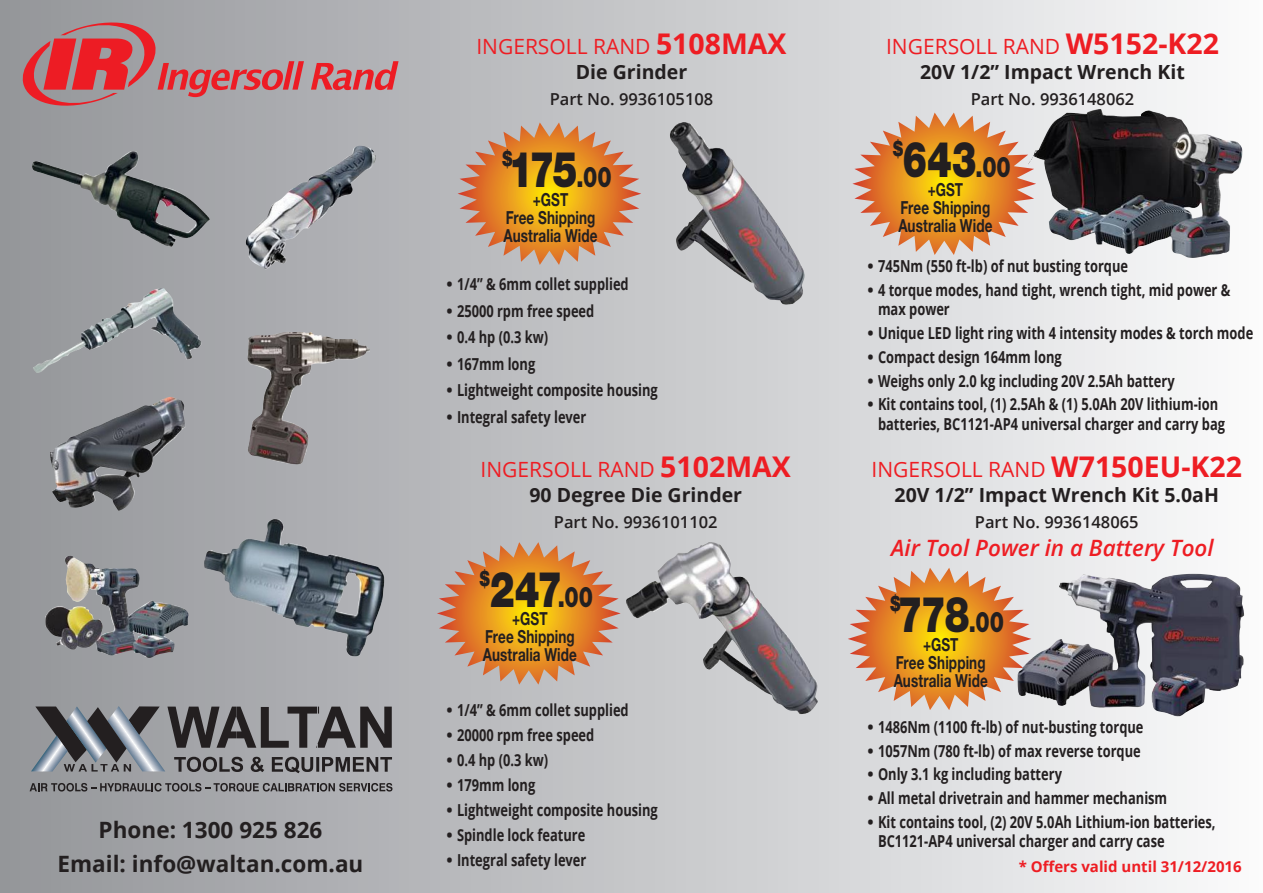
<style>
.page{position:relative;width:1263px;height:893px;background:#fff}
.page>*{position:absolute;margin:0;border:0;box-sizing:border-box;transform-origin:0 0}
.t1{font:900 49.5px "Helvetica Neue LT Std";letter-spacing:-.035em;color:#231f20;scale:.75 1}
.t2{font:700 22.5px/34.5px "Open Sans";color:#231f20;text-align:center}
.t3{font:italic 600 22.5px "Open Sans";color:#ee1d23}
.t4{font:21px "Open Sans";color:#ee1d23}
.t5{font:900 21px "Helvetica Neue LT Std";color:#231f20;scale:.75 1}
.t6{font:700 19.5px "Open Sans";color:#231f20}
.t7{font:700 18px/18px "Helvetica Neue LT Std";letter-spacing:.01em;color:#231f20;text-align:center;scale:.75 1}
.t8{font:700 16.5px/19.5px "Open Sans";color:#231f20}
.t9{font:600 16.5px "Open Sans";color:#231f20}
.t10{font:700 15px "Open Sans";color:#ee1d23}
.s1{font-weight:700;font-size:28.5px}
.s2{font-size:28.5px}
</style>
<div class="page">
<div style="left:0;top:0;width:1263px;height:893px;background:linear-gradient(to right,#939599,#f9fafb)"></div>
<svg style="left:458px;top:122px;width:183px;height:143px;background:#d8a15c"></svg>
<svg style="left:437px;top:542px;width:184px;height:143px;background:#d7a15c"></svg>
<svg style="left:852px;top:113px;width:176px;height:142px;background:#e4aa62"></svg>
<svg style="left:848px;top:568px;width:183px;height:142px;background:#e4a95f"></svg>
<img style="left:670px;top:122px;width:136px;height:184px">
<img style="left:626px;top:542px;width:193px;height:172px">
<img style="left:1017px;top:574px;width:227px;height:144px">
<img style="left:1028px;top:109px;width:216px;height:150px">
<svg style="left:31px;top:706px;width:361px;height:67px;background:#78797d"></svg>
<svg style="left:30px;top:783px;width:362px;height:9px;background:#6f6f71"></svg>
<svg style="left:311px;top:61px;width:88px;height:29px;background:#ca7076"></svg>
<svg style="left:21px;top:21px;width:283px;height:86px;background:#b67d82"></svg>
<img style="left:32px;top:151px;width:178px;height:96px">
<img style="left:246px;top:146px;width:130px;height:123px">
<img style="left:33px;top:288px;width:168px;height:85px">
<img style="left:50px;top:397px;width:135px;height:114px">
<img style="left:247px;top:332px;width:123px;height:132px">
<img style="left:45px;top:556px;width:144px;height:102px">
<img style="left:204px;top:519px;width:181px;height:138px">
<h2 class="t2" style="left:57px;top:811px;width:307px">Phone: 1300 925 826<br>Email: info@waltan.com.au</h2>
<p class="t4" style="left:476px;top:32px;width:312px">INGERSOLL RAND <span class="s1">5108MAX</span></p>
<p class="t6" style="left:576px;top:59px;width:113px">Die Grinder</p>
<p class="t9" style="left:550px;top:88px;width:165px">Part No. 9936105108</p>
<p class="t5" style="left:502px;top:146px;width:16px">$</p>
<h1 class="t1" style="left:508px;top:140px;width:139px">175<span class="s2">.00</span></h1>
<p class="t7" style="left:503px;top:190px;width:127px">+GST<br>Free Shipping<br>Australia Wide</p>
<p class="t8" style="left:446px;top:274px;width:184px">• 1/4” &amp; 6mm collet supplied</p>
<p class="t8" style="left:446px;top:301px;width:149px">• 25000 rpm free speed</p>
<p class="t8" style="left:446px;top:327px;width:103px">• 0.4 hp (0.3 kw)</p>
<p class="t8" style="left:446px;top:354px;width:90px">• 167mm long</p>
<p class="t8" style="left:446px;top:380px;width:213px">• Lightweight composite housing</p>
<p class="t8" style="left:446px;top:407px;width:141px">• Integral safety lever</p>
<p class="t4" style="left:481px;top:455px;width:312px">INGERSOLL RAND <span class="s1">5102MAX</span></p>
<p class="t6" style="left:529px;top:481px;width:214px">90 Degree Die Grinder</p>
<p class="t9" style="left:554px;top:510px;width:165px">Part No. 9936101102</p>
<p class="t5" style="left:480px;top:566px;width:16px">$</p>
<h1 class="t1" style="left:490px;top:560px;width:139px">247<span class="s2">.00</span></h1>
<p class="t7" style="left:483px;top:610px;width:127px">+GST<br>Free Shipping<br>Australia Wide</p>
<p class="t8" style="left:446px;top:700px;width:184px">• 1/4” &amp; 6mm collet supplied</p>
<p class="t8" style="left:446px;top:725px;width:149px">• 20000 rpm free speed</p>
<p class="t8" style="left:446px;top:750px;width:103px">• 0.4 hp (0.3 kw)</p>
<p class="t8" style="left:446px;top:775px;width:90px">• 179mm long</p>
<p class="t8" style="left:446px;top:800px;width:213px">• Lightweight composite housing</p>
<p class="t8" style="left:446px;top:825px;width:140px">• Spindle lock feature</p>
<p class="t8" style="left:446px;top:850px;width:141px">• Integral safety lever</p>
<p class="t4" style="left:886px;top:32px;width:334px">INGERSOLL RAND <span class="s1">W5152-K22</span></p>
<p class="t6" style="left:920px;top:59px;width:266px">20V 1/2” Impact Wrench Kit</p>
<p class="t9" style="left:971px;top:88px;width:165px">Part No. 9936148062</p>
<p class="t5" style="left:893px;top:136px;width:16px">$</p>
<h1 class="t1" style="left:902px;top:130px;width:146px">643<span class="s2">.00</span></h1>
<p class="t7" style="left:898px;top:180px;width:127px">+GST<br>Free Shipping<br>Australia Wide</p>
<p class="t8" style="left:867px;top:256px;width:262px">• 745Nm (550 ft-lb) of nut busting torque</p>
<p class="t8" style="left:878px;top:280px;width:354px;text-indent:-11px">• 4 torque modes, hand tight, wrench tight, mid power &amp; max power</p>
<p class="t8" style="left:867px;top:323px;width:387px">• Unique LED light ring with 4 intensity modes &amp; torch mode</p>
<p class="t8" style="left:867px;top:347px;width:196px">• Compact design 164mm long</p>
<p class="t8" style="left:867px;top:370px;width:309px">• Weighs only 2.0 kg including 20V 2.5Ah battery</p>
<p class="t8" style="left:878px;top:394px;width:349px;text-indent:-11px">• Kit contains tool, (1) 2.5Ah &amp; (1) 5.0Ah 20V lithium-ion batteries, BC1121-AP4 universal charger and carry bag</p>
<p class="t4" style="left:871px;top:455px;width:372px">INGERSOLL RAND <span class="s1">W7150EU-K22</span></p>
<p class="t6" style="left:894px;top:481px;width:326px">20V 1/2” Impact Wrench Kit 5.0aH</p>
<p class="t9" style="left:975px;top:510px;width:165px">Part No. 9936148065</p>
<h2 class="t3" style="left:891px;top:533px;width:324px">Air Tool Power in a Battery Tool</h2>
<p class="t5" style="left:890px;top:591px;width:16px">$</p>
<h1 class="t1" style="left:898px;top:585px;width:143px">778<span class="s2">.00</span></h1>
<p class="t7" style="left:894px;top:635px;width:127px">+GST<br>Free Shipping<br>Australia Wide</p>
<p class="t8" style="left:867px;top:717px;width:278px">• 1486Nm (1100 ft-lb) of nut-busting torque</p>
<p class="t8" style="left:867px;top:740px;width:275px">• 1057Nm (780 ft-lb) of max reverse torque</p>
<p class="t8" style="left:867px;top:764px;width:196px">• Only 3.1 kg including battery</p>
<p class="t8" style="left:867px;top:788px;width:301px">• All metal drivetrain and hammer mechanism</p>
<p class="t8" style="left:878px;top:812px;width:339px;text-indent:-11px">• Kit contains tool, (2) 20V 5.0Ah Lithium-ion batteries,<br>BC1121-AP4 universal charger and carry case</p>
<p class="t10" style="left:1019px;top:855px;width:224px">* Offers valid until 31/12/2016</p>
</div>
